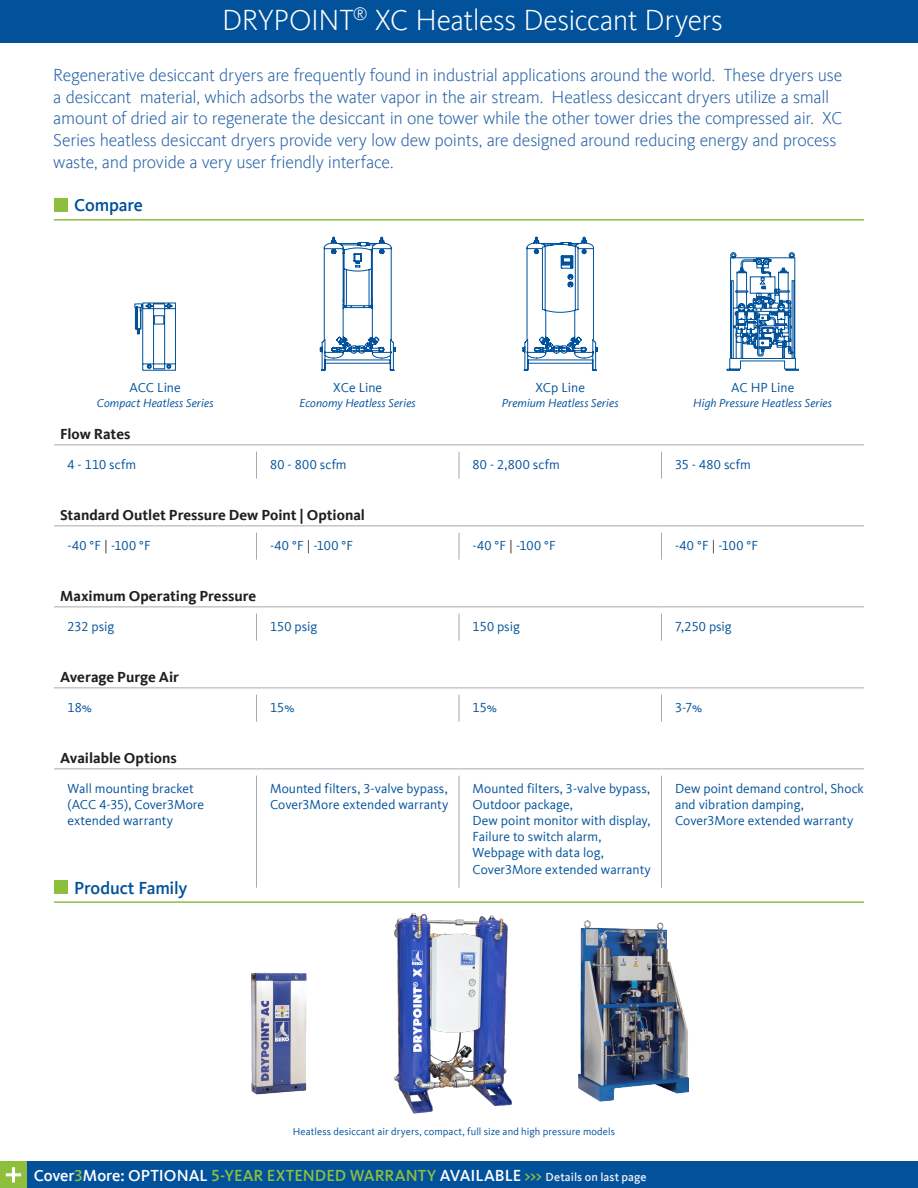
<style>
.page{position:relative;width:918px;height:1188px;background:#fff}
.page>*{position:absolute;margin:0;border:0;box-sizing:border-box;transform-origin:0 0}
.BU_7_5_pt{font:300 30px "Kievit Offc Pro";letter-spacing:-.015em;color:#fff}
.BU_7_5_pt-2{font:300 18px/21.6px "Kievit Offc Pro";letter-spacing:-.015em;color:#2461a7}
.BU_7_5_pt-3{font:500 18px "Kievit Offc Pro";letter-spacing:-.01em;color:#01519b}
.BU_7_5_pt-4{font:500 16.5px "Kievit Offc Pro";color:#fff}
.BU_7_5_pt-5{font:700 15px "Kievit Offc Pro";color:#231f20}
.BU_7_5_pt-6{font:13.5px/16.2px "Kievit Offc Pro";color:#01519b}
.BU_7_5_pt-7{font:13.5px "Kievit Offc Pro";letter-spacing:.02em;color:#01519b}
.BU_7_5_pt-8{font:italic 12px "Kievit Offc Pro";letter-spacing:.005em;color:#01519b}
.BU_7_5_pt-9{font:10.5px "Kievit Offc Pro";letter-spacing:.01em;color:#01519b}
.s1{color:#231f20}
.s2{color:#8dbe3e}
.s3{font-size:12px;color:#ecedf0}
</style>
<div class="page">
<img style="left:578px;top:921px;width:110px;height:181px">
<img style="left:394px;top:913px;width:118px;height:201px">
<img style="left:251px;top:972px;width:56px;height:123px">
<hr style="left:54px;top:444px;width:202px;height:1px;background:#a8a9ad">
<hr style="left:256px;top:444px;width:203px;height:1px;background:#a8a9ad">
<hr style="left:459px;top:444px;width:203px;height:1px;background:#a8a9ad">
<hr style="left:662px;top:444px;width:202px;height:1px;background:#a8a9ad">
<hr style="left:54px;top:525px;width:202px;height:1px;background:#a8a9ad">
<hr style="left:256px;top:525px;width:203px;height:1px;background:#a8a9ad">
<hr style="left:459px;top:525px;width:203px;height:1px;background:#a8a9ad">
<hr style="left:662px;top:525px;width:202px;height:1px;background:#a8a9ad">
<hr style="left:54px;top:606px;width:202px;height:1px;background:#a8a9ad">
<hr style="left:256px;top:606px;width:203px;height:1px;background:#a8a9ad">
<hr style="left:459px;top:606px;width:203px;height:1px;background:#a8a9ad">
<hr style="left:662px;top:606px;width:202px;height:1px;background:#a8a9ad">
<hr style="left:54px;top:687px;width:202px;height:1px;background:#a8a9ad">
<hr style="left:256px;top:687px;width:203px;height:1px;background:#a8a9ad">
<hr style="left:459px;top:687px;width:203px;height:1px;background:#a8a9ad">
<hr style="left:662px;top:687px;width:202px;height:1px;background:#a8a9ad">
<hr style="left:54px;top:768px;width:202px;height:1px;background:#a8a9ad">
<hr style="left:256px;top:768px;width:203px;height:1px;background:#a8a9ad">
<hr style="left:459px;top:768px;width:203px;height:1px;background:#a8a9ad">
<hr style="left:662px;top:768px;width:202px;height:1px;background:#a8a9ad">
<svg style="left:256px;top:452px;width:1px;height:27px"></svg>
<svg style="left:459px;top:452px;width:1px;height:27px"></svg>
<svg style="left:661px;top:452px;width:1px;height:27px"></svg>
<svg style="left:256px;top:533px;width:1px;height:27px"></svg>
<svg style="left:459px;top:533px;width:1px;height:27px"></svg>
<svg style="left:661px;top:533px;width:1px;height:27px"></svg>
<svg style="left:256px;top:614px;width:1px;height:27px"></svg>
<svg style="left:459px;top:614px;width:1px;height:27px"></svg>
<svg style="left:661px;top:614px;width:1px;height:27px"></svg>
<svg style="left:256px;top:695px;width:1px;height:27px"></svg>
<svg style="left:459px;top:695px;width:1px;height:27px"></svg>
<svg style="left:661px;top:695px;width:1px;height:27px"></svg>
<hr style="left:256px;top:776px;width:1px;height:112px;background:#a8a9ad">
<hr style="left:459px;top:776px;width:1px;height:112px;background:#a8a9ad">
<hr style="left:661px;top:776px;width:1px;height:112px;background:#a8a9ad">
<svg style="left:134px;top:302px;width:42px;height:69px"></svg>
<svg style="left:320px;top:237px;width:76px;height:134px"></svg>
<svg style="left:522px;top:236px;width:76px;height:135px"></svg>
<svg style="left:727px;top:252px;width:72px;height:119px"></svg>
<div style="left:27px;top:1161px;width:891px;height:27px;background:#01519b"></div>
<div style="left:0;top:1161px;width:27px;height:27px;background:#8dbe3e"></div>
<svg style="left:6px;top:1167px;width:15px;height:15px"></svg>
<hr style="left:54px;top:219px;width:810px;height:2px;background:#8dbe3e">
<div style="left:54px;top:198px;width:14px;height:14px;background:#8dbe3e"></div>
<div style="left:0;top:0;width:918px;height:43px;background:#01519b"></div>
<hr style="left:54px;top:901px;width:810px;height:2px;background:#8dbe3e">
<div style="left:54px;top:881px;width:14px;height:13px;background:#8dbe3e"></div>
<p class="BU_7_5_pt" style="left:222px;top:2px;width:502px">DRYPOINT<sup>®</sup> XC Heatless Desiccant Dryers</p>
<p class="BU_7_5_pt-2" style="left:53px;top:64px;width:791px">Regenerative desiccant dryers are frequently found in industrial applications around the world. These dryers use a desiccant material, which adsorbs the water vapor in the air stream. Heatless desiccant dryers utilize a small amount of dried air to regenerate the desiccant in one tower while the other tower dries the compressed air. XC Series heatless desiccant dryers provide very low dew points, are designed around reducing energy and process waste, and provide a very user friendly interface.</p>
<p class="BU_7_5_pt-3" style="left:74px;top:195px;width:70px">Compare</p>
<p class="BU_7_5_pt-6" style="left:130px;top:379px;width:53px">ACC Line</p>
<p class="BU_7_5_pt-8" style="left:97px;top:395px;width:118px">Compact Heatless Series</p>
<p class="BU_7_5_pt-6" style="left:333px;top:379px;width:50px">XCe Line</p>
<p class="BU_7_5_pt-8" style="left:300px;top:395px;width:118px">Economy Heatless Series</p>
<p class="BU_7_5_pt-6" style="left:535px;top:379px;width:51px">XCp Line</p>
<p class="BU_7_5_pt-8" style="left:502px;top:395px;width:118px">Premium Heatless Series</p>
<p class="BU_7_5_pt-6" style="left:731px;top:379px;width:65px">AC HP Line</p>
<p class="BU_7_5_pt-8" style="left:693px;top:395px;width:140px">High Pressure Heatless Series</p>
<p class="BU_7_5_pt-5" style="left:60px;top:425px;width:72px">Flow Rates</p>
<p class="BU_7_5_pt-6" style="left:68px;top:456px;width:70px">4 - 110 scfm</p>
<p class="BU_7_5_pt-7" style="left:270px;top:456px;width:78px">80 - 800 scfm</p>
<p class="BU_7_5_pt-7" style="left:472px;top:456px;width:89px">80 - 2,800 scfm</p>
<p class="BU_7_5_pt-6" style="left:675px;top:456px;width:77px">35 - 480 scfm</p>
<p class="BU_7_5_pt-5" style="left:60px;top:506px;width:307px">Standard Outlet Pressure Dew Point | Optional</p>
<p class="BU_7_5_pt-6" style="left:68px;top:537px;width:85px">-40 °F <span class="s1">|</span> -100 °F</p>
<p class="BU_7_5_pt-6" style="left:270px;top:537px;width:85px">-40 °F <span class="s1">|</span> -100 °F</p>
<p class="BU_7_5_pt-6" style="left:472px;top:537px;width:85px">-40 °F <span class="s1">|</span> -100 °F</p>
<p class="BU_7_5_pt-6" style="left:675px;top:537px;width:85px">-40 °F <span class="s1">|</span> -100 °F</p>
<p class="BU_7_5_pt-5" style="left:60px;top:587px;width:198px">Maximum Operating Pressure</p>
<p class="BU_7_5_pt-6" style="left:68px;top:618px;width:48px">232 psig</p>
<p class="BU_7_5_pt-6" style="left:270px;top:618px;width:49px">150 psig</p>
<p class="BU_7_5_pt-6" style="left:472px;top:618px;width:49px">150 psig</p>
<p class="BU_7_5_pt-6" style="left:675px;top:618px;width:58px">7,250 psig</p>
<p class="BU_7_5_pt-5" style="left:60px;top:668px;width:121px">Average Purge Air</p>
<p class="BU_7_5_pt-6" style="left:68px;top:699px;width:26px">18%</p>
<p class="BU_7_5_pt-6" style="left:270px;top:699px;width:26px">15%</p>
<p class="BU_7_5_pt-6" style="left:472px;top:699px;width:26px">15%</p>
<p class="BU_7_5_pt-6" style="left:675px;top:699px;width:29px">3-7%</p>
<p class="BU_7_5_pt-5" style="left:60px;top:749px;width:118px">Available Options</p>
<p class="BU_7_5_pt-6" style="left:68px;top:780px;width:138px">Wall mounting bracket (ACC 4-35), Cover3More extended warranty</p>
<p class="BU_7_5_pt-6" style="left:270px;top:780px;width:180px">Mounted filters, 3-valve bypass,<br>Cover3More extended warranty</p>
<p class="BU_7_5_pt-6" style="left:472px;top:780px;width:180px">Mounted filters, 3-valve bypass,<br>Outdoor package,<br>Dew point monitor with display,<br>Failure to switch alarm,<br>Webpage with data log,<br>Cover3More extended warranty</p>
<p class="BU_7_5_pt-6" style="left:675px;top:780px;width:190px">Dew point demand control, Shock and vibration damping,<br>Cover3More extended warranty</p>
<p class="BU_7_5_pt-3" style="left:74px;top:877px;width:115px">Product Family</p>
<p class="BU_7_5_pt-9" style="left:293px;top:1126px;width:324px">Heatless desiccant air dryers, compact, full size and high pressure models</p>
<p class="BU_7_5_pt-4" style="left:34px;top:1166px;width:614px">Cover<span class="s2">3</span>More: OPTIONAL <span class="s2">5-YEAR EXTENDED WARRANTY</span> AVAILABLE <span class="s2">&gt;&gt;&gt;</span> <span class="s3">Details on last page</span></p>
</div>
